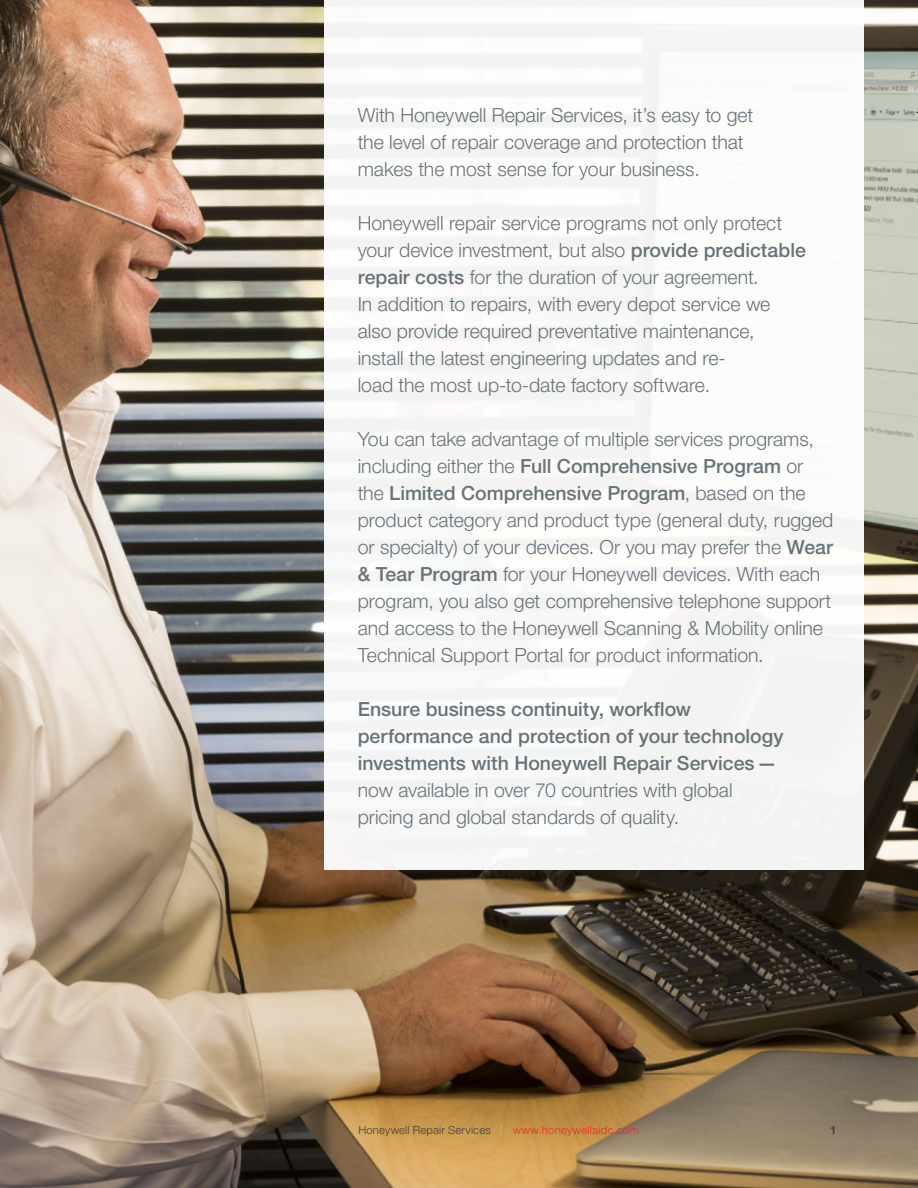
<style>
.page{position:relative;width:918px;height:1188px;background:#fff}
.page>*{position:absolute;margin:0;border:0;box-sizing:border-box;transform-origin:0 0}
.Summary__Intro_Text{font:300 19.5px/27px "Helvetica Neue LT Std";color:#687379}
.Summary__Intro_Text-2{font:500 19.5px/27px "Helvetica Neue LT Std";color:#687379}
.MASTER__Footer__righ{font:300 11.25px "Helvetica Neue LT Std";letter-spacing:.02em;color:#3e3e3f}
.MASTER__Footer__righ-2{font:700 11.25px "Helvetica Neue LT Std";color:#3e3e3f}
.s1{font-weight:500}
.s2{font-weight:300}
.s3{font-weight:400;font-size:11.4px;color:#acb4ba}
.s4{color:#ee2823}
</style>
<div class="page">
<img style="left:0;top:0;width:918px;height:1188px">
<div style="left:324px;top:0;width:540px;height:870px;background:#f8f8f8"></div>
<p class="Summary__Intro_Text" style="left:358px;top:101px;width:397px">With Honeywell Repair Services, it’s easy to get the level of repair coverage and protection that makes the most sense for your business.</p>
<p class="Summary__Intro_Text" style="left:358px;top:209px;width:450px">Honeywell repair service programs not only protect your device investment, but also <span class="s1">provide predictable repair costs</span> for the duration of your agreement.<br>In addition to repairs, with every depot service we also provide required preventative maintenance,<br>install the latest engineering updates and re-<br>load the most up-to-date factory software.</p>
<p class="Summary__Intro_Text" style="left:358px;top:425px;width:477px">You can take advantage of multiple services programs, including either the <span class="s1">Full Comprehensive Program</span> or the <span class="s1">Limited Comprehensive Program</span>, based on the product category and product type (general duty, rugged or specialty) of your devices. Or you may prefer the <span class="s1">Wear &amp; Tear Program</span> for your Honeywell devices. With each program, you also get comprehensive telephone support and access to the Honeywell Scanning &amp; Mobility online Technical Support Portal for product information.</p>
<p class="Summary__Intro_Text-2" style="left:358px;top:695px;width:427px">Ensure business continuity, workflow performance and protection of your technology investments with Honeywell Repair Services— <span class="s2">now available in over 70 countries with global pricing and global standards of quality.</span></p>
<p class="MASTER__Footer__righ" style="left:358px;top:1123px;width:282px">Honeywell Repair Services <span class="s3">|</span> <span class="s4">www.honeywellaidc.com</span></p>
<p class="MASTER__Footer__righ-2" style="left:830px;top:1123px;width:8px">1</p>
</div>
